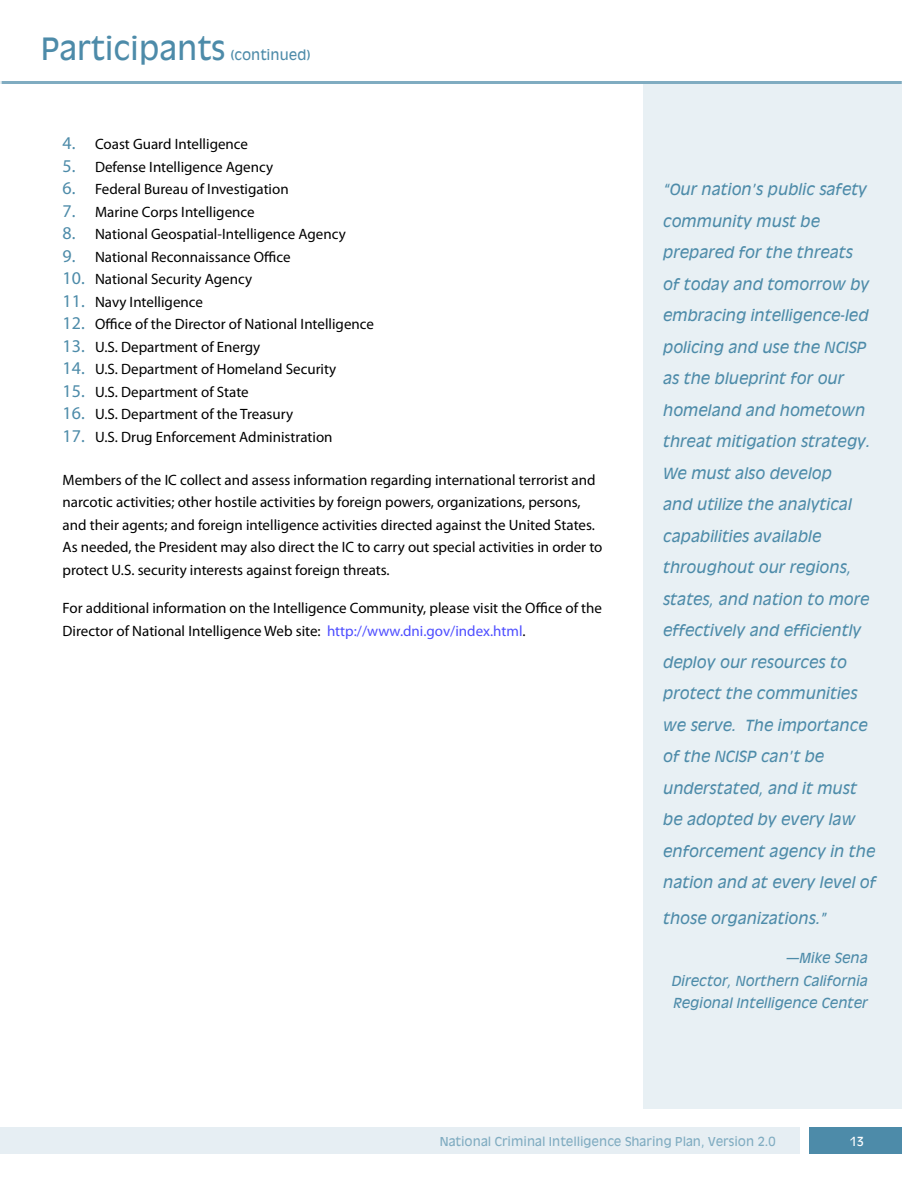
<style>
.page{position:relative;width:918px;height:1188px;background:#fff}
.page>*{position:absolute;margin:0;border:0;box-sizing:border-box;transform-origin:0 0}
.enabler_titles{font:30px "Antique Olive";color:#4d8ba9}
.t1{font:italic 15px/31.5px "Antique Olive";color:#4d8ba9}
.body_text_new{font:15px/22.5px "Myriad Pro";color:#000}
.number_bullet_new{font:15px "Myriad Pro";color:#000}
.t2{font:italic 13.5px/22.5px "Antique Olive";color:#4d8ba9;text-align:justify}
.enabler_titles-2{font:13.5px "Antique Olive";color:#4d8ba9}
.t3{font:12px "Antique Olive";color:#80acc1}
.t4{font:12px "Antique Olive";color:#fff}
.s1{font-size:18px;color:#4d8ba9}
.s2{color:#4d4dff}
</style>
<div class="page">
<div style="left:809px;top:1128px;width:93px;height:26px;background:#4d8ba9"></div>
<div style="left:0;top:1128px;width:799px;height:26px;background:#e6eef3"></div>
<hr style="left:2px;top:81px;width:900px;height:3px;background:#80acc1">
<div style="left:643px;top:84px;width:259px;height:1024px;background:#e8f0f4"></div>
<p class="enabler_titles" style="left:41px;top:30px;width:186px">Participants</p>
<p class="enabler_titles-2" style="left:231px;top:47px;width:82px">(continued)</p>
<p class="number_bullet_new" style="left:63px;top:135px;width:187px"><span class="s1">4.</span> Coast Guard Intelligence</p>
<p class="number_bullet_new" style="left:63px;top:158px;width:212px"><span class="s1">5.</span> Defense Intelligence Agency</p>
<p class="number_bullet_new" style="left:63px;top:180px;width:228px"><span class="s1">6.</span> Federal Bureau of Investigation</p>
<p class="number_bullet_new" style="left:63px;top:203px;width:194px"><span class="s1">7.</span> Marine Corps Intelligence</p>
<p class="number_bullet_new" style="left:63px;top:225px;width:285px"><span class="s1">8.</span> National Geospatial-Intelligence Agency</p>
<p class="number_bullet_new" style="left:63px;top:248px;width:230px"><span class="s1">9.</span> National Reconnaissance Office</p>
<p class="number_bullet_new" style="left:63px;top:270px;width:191px"><span class="s1">10.</span> National Security Agency</p>
<p class="number_bullet_new" style="left:63px;top:293px;width:142px"><span class="s1">11.</span> Navy Intelligence</p>
<p class="number_bullet_new" style="left:63px;top:315px;width:313px"><span class="s1">12.</span> Office of the Director of National Intelligence</p>
<p class="number_bullet_new" style="left:63px;top:338px;width:199px"><span class="s1">13.</span> U.S. Department of Energy</p>
<p class="number_bullet_new" style="left:63px;top:360px;width:275px"><span class="s1">14.</span> U.S. Department of Homeland Security</p>
<p class="number_bullet_new" style="left:63px;top:383px;width:188px"><span class="s1">15.</span> U.S. Department of State</p>
<p class="number_bullet_new" style="left:63px;top:405px;width:232px"><span class="s1">16.</span> U.S. Department of the Treasury</p>
<p class="number_bullet_new" style="left:63px;top:428px;width:271px"><span class="s1">17.</span> U.S. Drug Enforcement Administration</p>
<p class="body_text_new" style="left:63px;top:468px;width:541px">Members of the IC collect and assess information regarding international terrorist and narcotic activities; other hostile activities by foreign powers, organizations, persons, and their agents; and foreign intelligence activities directed against the United States.<br>As needed, the President may also direct the IC to carry out special activities in order to protect U.S. security interests against foreign threats.</p>
<p class="body_text_new" style="left:63px;top:597px;width:541px">For additional information on the Intelligence Community, please visit the Office of the<br>Director of National Intelligence Web site: <span class="s2">http://www.dni.gov/index.html</span>.</p>
<p class="t1" style="left:663px;top:174px;width:215px">“Our nation’s public safety community must be prepared for the threats<br>of today and tomorrow by embracing intelligence-led policing and use the NCISP as the blueprint for our homeland and hometown threat mitigation strategy.<br>We must also develop<br>and utilize the analytical capabilities available throughout our regions, states, and nation to more effectively and efficiently deploy our resources to protect the communities we serve. The importance of the NCISP can’t be understated, and it must be adopted by every law enforcement agency in the nation and at every level of</p>
<p class="t1" style="left:663px;top:903px;width:165px">those organizations.”</p>
<p class="t2" style="left:672px;top:947px;width:198px;text-indent:114px">—Mike Sena Director, Northern California Regional Intelligence Center</p>
<p class="t3" style="left:440px;top:1133px;width:337px">National Criminal Intelligence Sharing Plan, Version 2.0</p>
<p class="t4" style="left:850px;top:1133px;width:16px">13</p>
</div>
